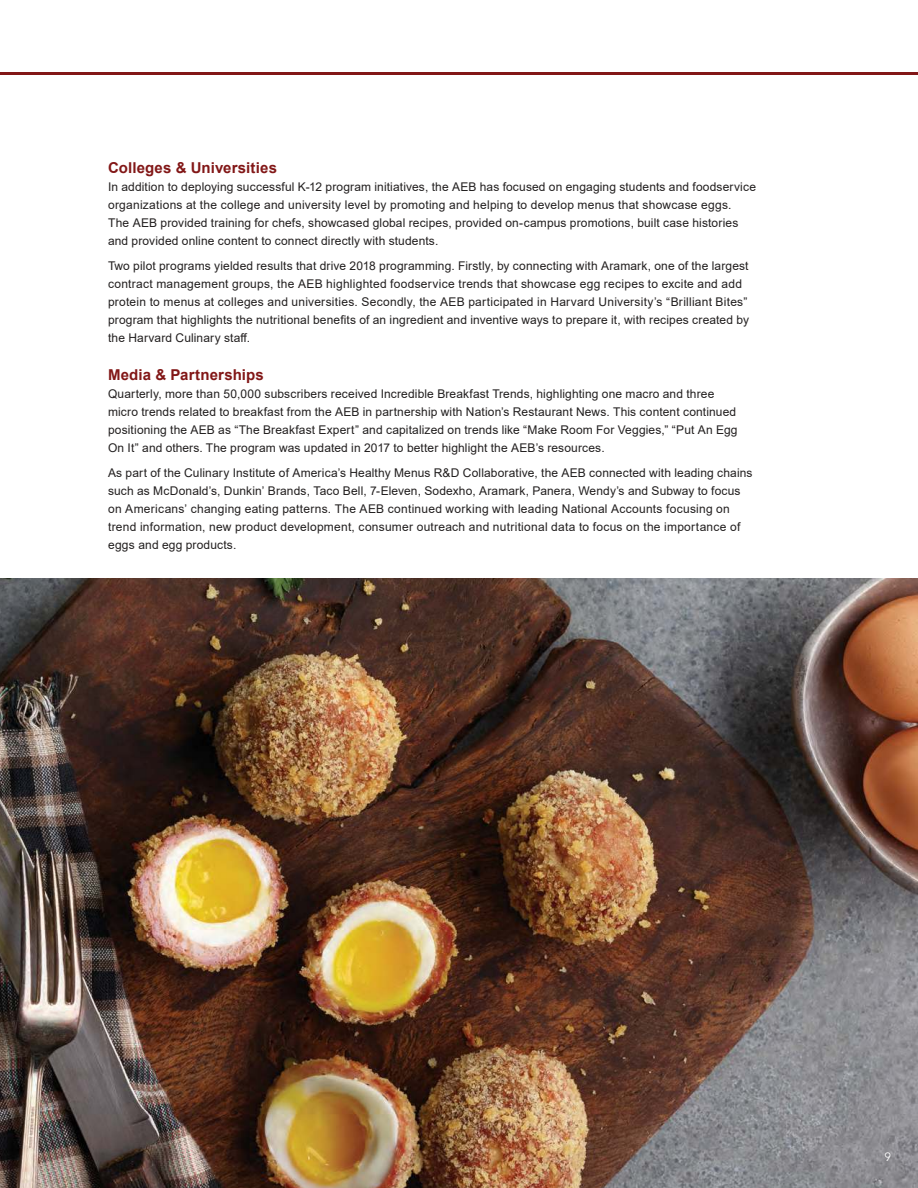
<style>
.page{position:relative;width:918px;height:1188px;background:#fff}
.page>*{position:absolute;margin:0;border:0;box-sizing:border-box;transform-origin:0 0}
.t1{font:700 15px "Arial";letter-spacing:.01em;color:#821717}
.t2{font:12px/18px "Arial";letter-spacing:.015em;color:#221f1f}
.t3{font:12px "Avenir";color:#fff}
</style>
<div class="page">
<hr style="left:0;top:72px;width:918px;height:2px;background:#821717">
<img style="left:0;top:579px;width:918px;height:609px">
<p class="t1" style="left:108px;top:157px;width:170px">Colleges &amp; Universities</p>
<p class="t2" style="left:108px;top:179px;width:649px">In addition to deploying successful K-12 program initiatives, the AEB has focused on engaging students and foodservice organizations at the college and university level by promoting and helping to develop menus that showcase eggs.<br>The AEB provided training for chefs, showcased global recipes, provided on-campus promotions, built case histories and provided online content to connect directly with students.</p>
<p class="t2" style="left:108px;top:257px;width:642px">Two pilot programs yielded results that drive 2018 programming. Firstly, by connecting with Aramark, one of the largest contract management groups, the AEB highlighted foodservice trends that showcase egg recipes to excite and add protein to menus at colleges and universities. Secondly, the AEB participated in Harvard University’s “Brilliant Bites” program that highlights the nutritional benefits of an ingredient and inventive ways to prepare it, with recipes created by the Harvard Culinary staff.</p>
<p class="t1" style="left:108px;top:364px;width:157px">Media &amp; Partnerships</p>
<p class="t2" style="left:108px;top:386px;width:631px">Quarterly, more than 50,000 subscribers received Incredible Breakfast Trends, highlighting one macro and three micro trends related to breakfast from the AEB in partnership with Nation’s Restaurant News. This content continued positioning the AEB as “The Breakfast Expert” and capitalized on trends like “Make Room For Veggies,” “Put An Egg On It” and others. The program was updated in 2017 to better highlight the AEB’s resources.</p>
<p class="t2" style="left:108px;top:464px;width:646px">As part of the Culinary Institute of America’s Healthy Menus R&amp;D Collaborative, the AEB connected with leading chains such as McDonald’s, Dunkin’ Brands, Taco Bell, 7-Eleven, Sodexho, Aramark, Panera, Wendy’s and Subway to focus on Americans’ changing eating patterns. The AEB continued working with leading National Accounts focusing on trend information, new product development, consumer outreach and nutritional data to focus on the importance of eggs and egg products.</p>
<p class="t3" style="left:884px;top:1150px;width:8px">9</p>
</div>
